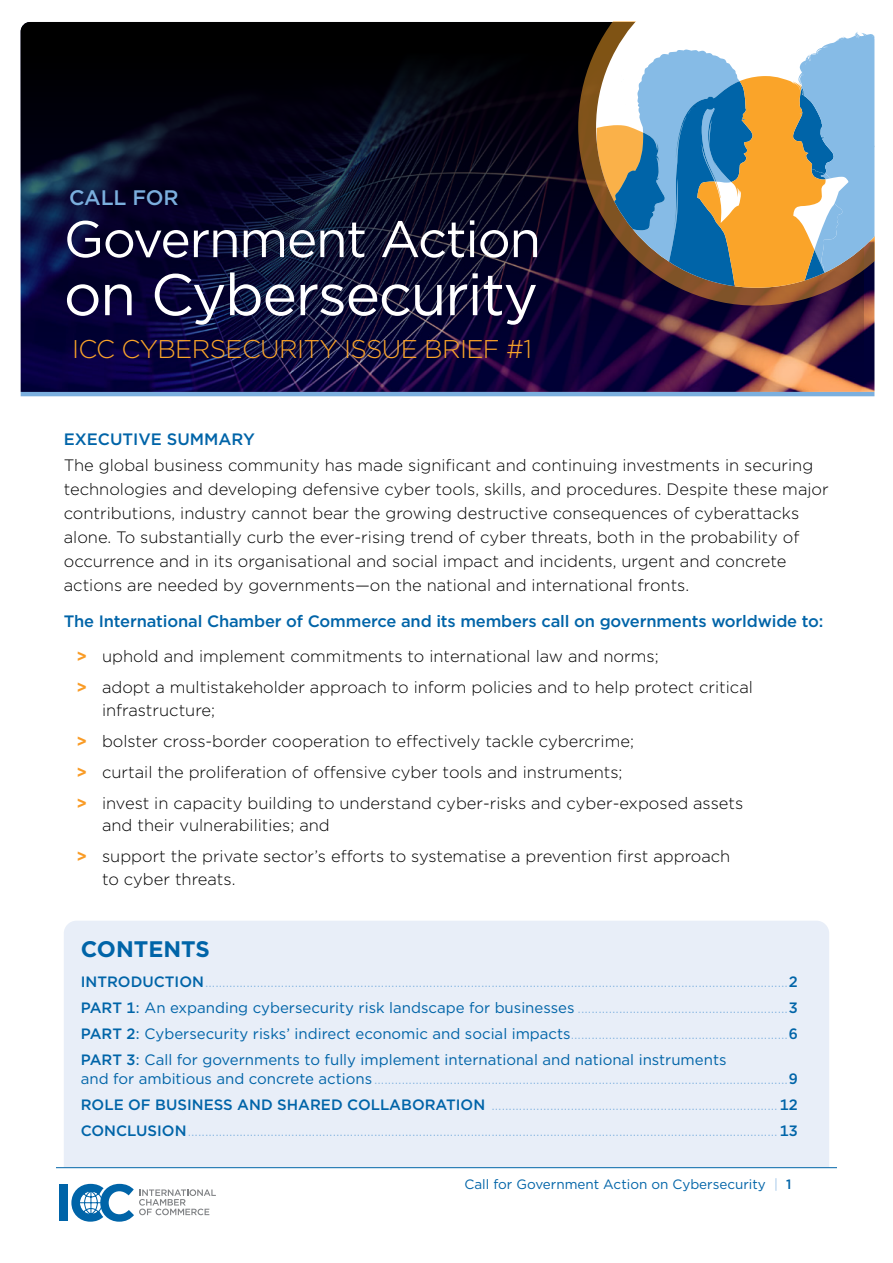
<style>
.page{position:relative;width:893px;height:1263px;background:#fff}
.page>*{position:absolute;margin:0;border:0;box-sizing:border-box;transform-origin:0 0}
.t1{font:58.5px "Gotham";letter-spacing:-.025em;color:#fff}
.t2{font:51.3px "Gotham";letter-spacing:-.025em;color:#fff}
.t3{font:300 25.65px "Gotham";letter-spacing:-.025em;color:#faa429}
.t4{font:700 22.5px "Gotham";color:#0064a8}
.t5{font:500 21px "Gotham";letter-spacing:-.01em;color:#7bafde}
.t6{font:300 16.5px/24px "Gotham";color:#000}
.t7{font:500 16.5px/35.2px "Gotham";letter-spacing:-.01em;color:#0064a8}
.t8{font:300 15px/25.8px "Gotham";color:#7bafde;text-align:justify}
.t9{font:13.5px "Gotham";color:#0064a8}
.s1{font-weight:700;color:#f99b25}
.s2{font-weight:300;color:#000}
.s3{font-weight:500;color:#0064a8}
.s4{font-weight:400;color:#0064a8}
.s5{font-weight:300;color:#7bafde}
.s6{font-weight:500}
</style>
<div class="page">
<svg style="left:21px;top:22px;width:843px;height:369px;background:#0f0a27"></svg>
<div style="left:60px;top:1184px;width:8px;height:37px;background:#0064a8"></div>
<svg style="left:71px;top:1184px;width:145px;height:38px"></svg>
<svg style="left:578px;top:22px;width:296px;height:284px;background:#3e2126"></svg>
<svg style="left:596px;top:22px;width:278px;height:266px"></svg>
<svg style="left:597px;top:32px;width:278px;height:256px"></svg>
<hr style="left:21px;top:392px;width:853px;height:4px;background:#7bafde">
<div style="left:64px;top:921px;width:765px;height:246px;background:#e8eef8"></div>
<hr style="left:56px;top:1167px;width:781px;height:1px;background:#0064a8">
<h3 class="t5" style="left:69px;top:183px;width:111px">CALL FOR</h3>
<h2 class="t2" style="left:64px;top:206px;width:479px">Government Action</h2>
<h1 class="t1" style="left:64px;top:257px;width:476px">on Cybersecurity</h1>
<h3 class="t3" style="left:72px;top:333px;width:461px">ICC CYBERSECURITY ISSUE BRIEF #1</h3>
<p class="t7" style="left:64px;top:422px;width:193px">EXECUTIVE SUMMARY</p>
<p class="t6" style="left:64px;top:453px;width:766px">The global business community has made significant and continuing investments in securing technologies and developing defensive cyber tools, skills, and procedures. Despite these major contributions, industry cannot bear the growing destructive consequences of cyberattacks alone. To substantially curb the ever-rising trend of cyber threats, both in the probability of occurrence and in its organisational and social impact and incidents, urgent and concrete actions are needed by governments—on the national and international fronts.</p>
<p class="t7" style="left:77px;top:603px;width:748px;text-indent:-13px">The International Chamber of Commerce and its members call on governments worldwide to: <span class="s1">&gt;</span> <span class="s2">uphold and implement commitments to international law and norms;</span></p>
<p class="t6" style="left:102px;top:675px;width:652px;line-height:22.5px;text-indent:-26px"><span class="s1">&gt;</span> adopt a multistakeholder approach to inform policies and to help protect critical infrastructure;</p>
<p class="t6" style="left:77px;top:725px;width:668px;line-height:31px"><span class="s1">&gt;</span> bolster cross-border cooperation to effectively tackle cybercrime;<br><span class="s1">&gt;</span> curtail the proliferation of offensive cyber tools and instruments;<br><span class="s1">&gt;</span> invest in capacity building to understand cyber-risks and cyber-exposed assets</p>
<p class="t6" style="left:77px;top:809px;width:655px;line-height:31px;text-indent:26px">and their vulnerabilities; and<br><span class="s1">&gt;</span> support the private sector’s efforts to systematise a prevention first approach</p>
<p class="t6" style="left:102px;top:866px;width:135px">to cyber threats.</p>
<h3 class="t4" style="left:81px;top:934px;width:131px">CONTENTS</h3>
<p class="t8" style="left:81px;top:969px;width:718px"><span class="s3">INTRODUCTION</span>.........................................................................................................................................................................<span class="s3">2<br>PART 1</span><span class="s4">: An expanding cybersecurity risk landscape for businesses</span> .............................................................<span class="s3">3<br>PART 2</span><span class="s4">: Cybersecurity risks’ indirect economic and social impacts</span>...............................................................<span class="s3">6<br>PART 3</span><span class="s4">: Call for governments to fully implement international and national instruments</span></p>
<p class="t8" style="left:81px;top:1066px;width:718px"><span class="s4">and for ambitious and concrete actions</span>........................................................................................................................<span class="s3">9<br>ROLE OF BUSINESS AND SHARED COLLABORATION</span> ...................................................................................<span class="s3">12<br>CONCLUSION</span>...........................................................................................................................................................................<span class="s3">13</span></p>
<p class="t9" style="left:464px;top:1176px;width:328px">Call for Government Action on Cybersecurity <span class="s5">|</span> <span class="s6">1</span></p>
</div>
